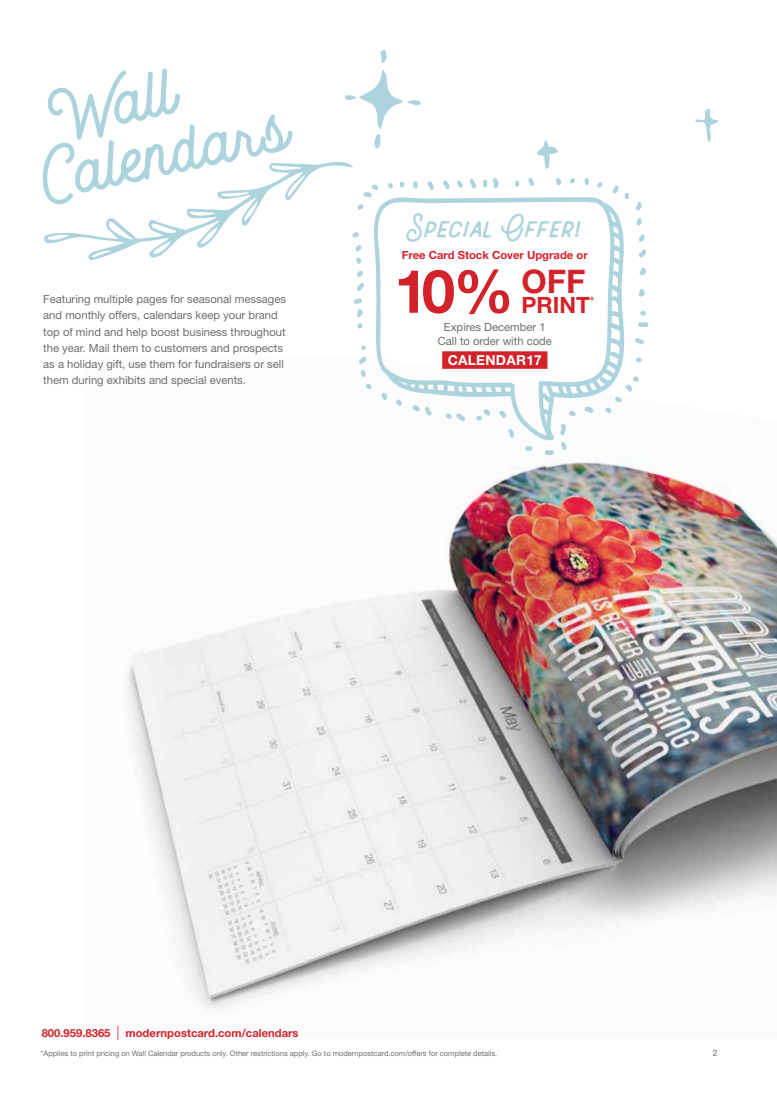
<style>
.page{position:relative;width:777px;height:1103px;background:#fff}
.page>*{position:absolute;margin:0;border:0;box-sizing:border-box;transform-origin:0 0}
.t1{font:700 83.75px "Restless Youth Script";color:#add4dd}
.t2{font:700 60px "Helvetica Neue LT Std";color:#d2232a}
.t3{font:700 32.5px "Helvetica Neue LT Std";color:#d2232a}
.t4{font:22.5px "Restless Youth Small Caps";letter-spacing:-.13em;color:#add4dd}
.t5{font:700 22.5px "Helvetica Neue LT Std";color:#d2232a}
.t6{font:700 13.75px "Helvetica Neue LT Std";letter-spacing:.02em;color:#fff}
.t7{font:13.12px "Helvetica Neue LT Std";color:#d2232a}
.t8{font:11.25px/16.2px "Helvetica Neue LT Std";color:#6d6e71}
.t9{font:700 11.25px "Helvetica Neue LT Std";color:#d2232a}
.t10{font:8.75px "Helvetica Neue LT Std";color:#6d6e71}
.t11{font:7.5px "Helvetica Neue LT Std";color:#6d6e71}
.s1{font-weight:400;font-size:14px}
</style>
<div class="page">
<img style="left:126px;top:358px;width:650px;height:652px">
<svg style="left:372px;top:197px;width:255px;height:246px"></svg>
<svg style="left:597px;top:182px;width:5px;height:6px"></svg>
<svg style="left:584px;top:178px;width:4px;height:7px"></svg>
<svg style="left:570px;top:178px;width:4px;height:6px"></svg>
<svg style="left:555px;top:178px;width:6px;height:7px"></svg>
<svg style="left:528px;top:178px;width:6px;height:8px"></svg>
<svg style="left:515px;top:180px;width:4px;height:7px"></svg>
<svg style="left:483px;top:178px;width:15px;height:11px"></svg>
<svg style="left:469px;top:179px;width:7px;height:10px"></svg>
<svg style="left:457px;top:180px;width:6px;height:8px"></svg>
<svg style="left:443px;top:180px;width:6px;height:9px"></svg>
<svg style="left:427px;top:181px;width:6px;height:9px"></svg>
<svg style="left:413px;top:181px;width:4px;height:7px"></svg>
<svg style="left:400px;top:181px;width:4px;height:7px"></svg>
<svg style="left:388px;top:183px;width:5px;height:6px"></svg>
<svg style="left:357px;top:271px;width:6px;height:6px"></svg>
<svg style="left:357px;top:283px;width:7px;height:8px"></svg>
<svg style="left:354px;top:298px;width:8px;height:19px"></svg>
<svg style="left:357px;top:323px;width:5px;height:6px"></svg>
<svg style="left:361px;top:345px;width:5px;height:5px"></svg>
<svg style="left:359px;top:357px;width:7px;height:7px"></svg>
<svg style="left:360px;top:370px;width:5px;height:7px"></svg>
<svg style="left:365px;top:384px;width:6px;height:5px"></svg>
<svg style="left:381px;top:393px;width:6px;height:7px"></svg>
<svg style="left:396px;top:399px;width:6px;height:7px"></svg>
<svg style="left:412px;top:405px;width:19px;height:11px"></svg>
<svg style="left:445px;top:413px;width:21px;height:10px"></svg>
<svg style="left:476px;top:409px;width:14px;height:11px"></svg>
<svg style="left:499px;top:411px;width:6px;height:7px"></svg>
<svg style="left:613px;top:185px;width:5px;height:8px"></svg>
<svg style="left:624px;top:193px;width:4px;height:6px"></svg>
<svg style="left:636px;top:202px;width:5px;height:9px"></svg>
<svg style="left:636px;top:218px;width:5px;height:7px"></svg>
<svg style="left:639px;top:235px;width:5px;height:7px"></svg>
<svg style="left:639px;top:249px;width:6px;height:8px"></svg>
<svg style="left:639px;top:267px;width:7px;height:9px"></svg>
<svg style="left:639px;top:289px;width:5px;height:8px"></svg>
<svg style="left:640px;top:311px;width:5px;height:4px"></svg>
<svg style="left:638px;top:322px;width:10px;height:5px"></svg>
<svg style="left:635px;top:338px;width:8px;height:6px"></svg>
<svg style="left:635px;top:357px;width:6px;height:5px"></svg>
<svg style="left:605px;top:376px;width:33px;height:37px"></svg>
<svg style="left:584px;top:407px;width:10px;height:7px"></svg>
<svg style="left:569px;top:411px;width:6px;height:5px"></svg>
<svg style="left:508px;top:429px;width:5px;height:9px"></svg>
<svg style="left:525px;top:446px;width:7px;height:5px"></svg>
<svg style="left:544px;top:424px;width:23px;height:31px"></svg>
<svg style="left:44px;top:161px;width:334px;height:103px"></svg>
<svg style="left:380px;top:49px;width:6px;height:14px"></svg>
<svg style="left:344px;top:70px;width:77px;height:79px"></svg>
<svg style="left:695px;top:109px;width:24px;height:33px"></svg>
<svg style="left:537px;top:139px;width:21px;height:30px"></svg>
<h1 class="t1" style="left:41px;top:75px;width:129px;rotate:-12deg">Wall</h1>
<h1 class="t1" style="left:33px;top:136px;width:251px;rotate:-12deg">Calendars</h1>
<p class="t8" style="left:43px;top:291px;width:244px">Featuring multiple pages for seasonal messages and monthly offers, calendars keep your brand top of mind and help boost business throughout the year. Mail them to customers and prospects as a holiday gift, use them for fundraisers or sell them during exhibits and special events.</p>
<h3 class="t4" style="left:406px;top:216px;width:176px">SPECIAL OFFER !</h3>
<p class="t9" style="left:402px;top:248px;width:187px">Free Card Stock Cover Upgrade or</p>
<h3 class="t3" style="left:521px;top:261px;width:65px">OFF</h3>
<h3 class="t5" style="left:521px;top:291px;width:70px">PRINT</h3>
<h2 class="t2" style="left:394px;top:254px;width:121px">10%</h2>
<p class="t7" style="left:589px;top:293px;width:6px">*</p>
<p class="t8" style="left:437px;top:320px;width:116px;line-height:13.8px;text-align:center">Expires December 1<br>Call to order with code</p>
<p class="t6" style="left:447px;top:351px;width:96px">CALENDAR17</p>
<p class="t9" style="left:42px;top:1025px;width:258px">800.959.8365 <span class="s1">|</span> modernpostcard.com/calendars</p>
<p class="t11" style="left:41px;top:1048px;width:458px">*Applies to print pricing on Wall Calendar products only. Other restrictions apply. Go to modernpostcard.com/offers for complete details.</p>
<p class="t10" style="left:712px;top:1047px;width:6px">2</p>
</div>
